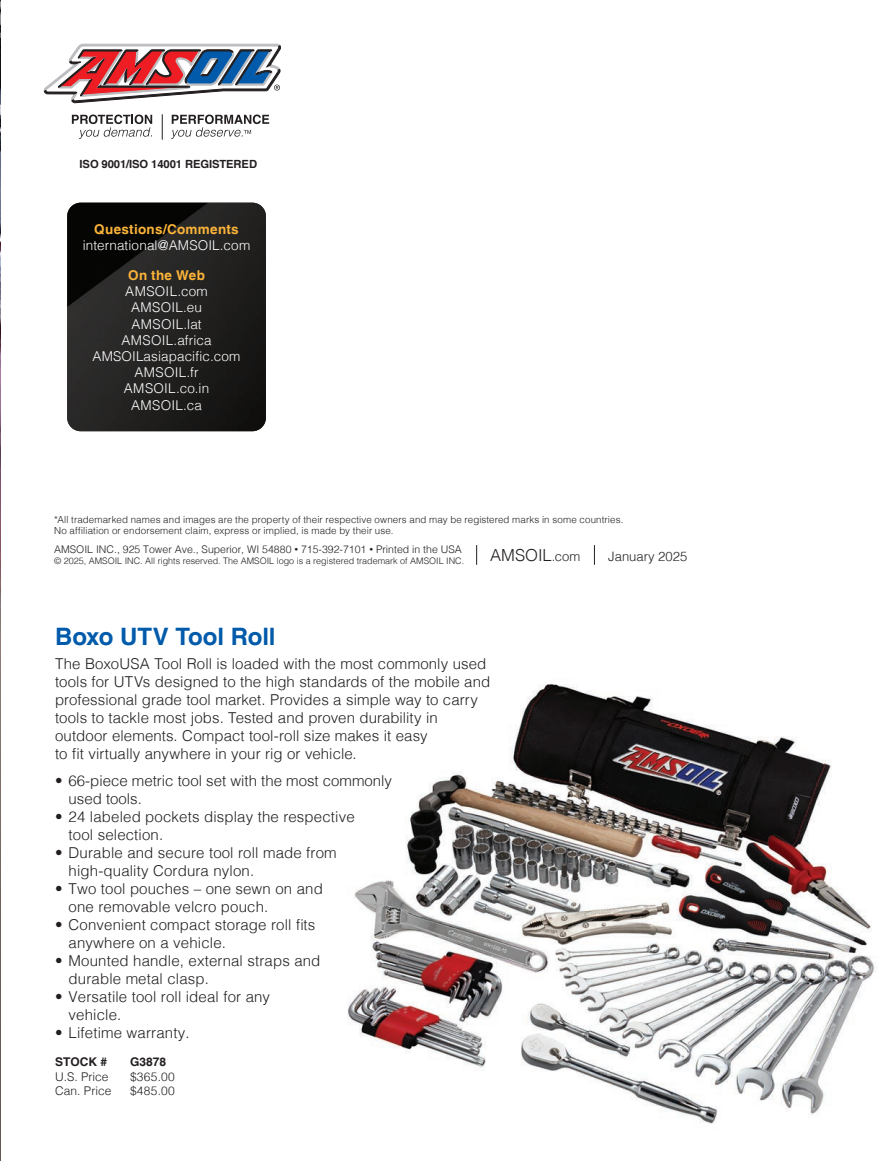
<style>
.page{position:relative;width:891px;height:1161px;background:#fff}
.page>*{position:absolute;margin:0;border:0;box-sizing:border-box;transform-origin:0 0}
.BlueSubhead{font:700 24px "Helvetica LT";letter-spacing:-.005em;color:#015aaa}
.t1{font:300 16.65px "Helvetica LT";color:#231f20}
.t2{font:300 15px/18px "Helvetica LT";letter-spacing:.01em;color:#231f20}
.t3{font:300 13.5px/16.2px "Helvetica LT";letter-spacing:.015em;color:#fff;text-align:center}
.t4{font:300 13.05px "Helvetica LT";color:#231f20}
.t5{font:300 12px "Helvetica LT";letter-spacing:.01em;color:#231f20}
.t6{font:700 12px "Helvetica LT";color:#231f20}
.Details{font:700 11.25px "Helvetica LT";letter-spacing:-.01em;color:#231f20}
.t7{font:300 10.5px "Helvetica LT";color:#231f20}
.Disclaimer{font:300 9.75px/10.5px "Helvetica LT";letter-spacing:.015em;color:#231f20}
.t8{font:300 9px "Helvetica LT";color:#231f20}
.s1{font-weight:700;color:#fcb439}
.s2{font-size:7.5px}
.s3{font-size:13.05px}
</style>
<div class="page">
<img style="left:0;top:0;width:1px;height:1161px">
<svg style="left:476px;top:545px;width:1px;height:20px"></svg>
<svg style="left:594px;top:545px;width:1px;height:20px"></svg>
<img style="left:347px;top:683px;width:529px;height:441px">
<img style="left:67px;top:203px;width:199px;height:228px">
<svg style="left:44px;top:44px;width:237px;height:60px"></svg>
<svg style="left:72px;top:115px;width:80px;height:24px"></svg>
<svg style="left:171px;top:115px;width:98px;height:24px"></svg>
<svg style="left:162px;top:114px;width:1px;height:26px"></svg>
<p class="Details" style="left:80px;top:157px;width:179px">ISO 9001/ISO 14001 REGISTERED</p>
<p class="t3" style="left:83px;top:221px;width:169px"><span class="s1">Questions/Comments </span>international@AMSOIL.com</p>
<p class="t3" style="left:93px;top:267px;width:149px"><span class="s1">On the Web<br></span>AMSOIL.com<br>AMSOIL.eu<br>AMSOIL.lat<br>AMSOIL.africa<br>AMSOILasiapacific.com<br>AMSOIL.fr<br>AMSOIL.co.in<br>AMSOIL.ca</p>
<p class="Disclaimer" style="left:54px;top:515px;width:571px">*All trademarked names and images are the property of their respective owners and may be registered marks in some countries.<br>No affiliation or endorsement claim, express or implied, is made by their use.</p>
<p class="t7" style="left:54px;top:543px;width:409px">AMSOIL INC., 925 Tower Ave., Superior, WI 54880 <span class="s2">•</span> 715-392-7101 <span class="s2">•</span> Printed in the USA</p>
<p class="t8" style="left:54px;top:555px;width:412px">© 2025, AMSOIL INC. All rights reserved. The AMSOIL logo is a registered trademark of AMSOIL INC.</p>
<p class="t1" style="left:490px;top:545px;width:92px">AMSOIL<span class="s3">.com</span></p>
<p class="t4" style="left:608px;top:548px;width:80px">January 2025</p>
<p class="BlueSubhead" style="left:55px;top:621px;width:222px">Boxo UTV Tool Roll</p>
<p class="t2" style="left:55px;top:655px;width:437px">The BoxoUSA Tool Roll is loaded with the most commonly used tools for UTVs designed to the high standards of the mobile and professional grade tool market. Provides a simple way to carry tools to tackle most jobs. Tested and proven durability in outdoor elements. Compact tool-roll size makes it easy<br>to fit virtually anywhere in your rig or vehicle.</p>
<p class="t2" style="left:69px;top:772px;width:325px;text-indent:-14px">• 66-piece metric tool set with the most commonly used tools.</p>
<p class="t2" style="left:69px;top:808px;width:288px;text-indent:-14px">• 24 labeled pockets display the respective tool selection.</p>
<p class="t2" style="left:69px;top:844px;width:270px;text-indent:-14px">• Durable and secure tool roll made from high-quality Cordura nylon.</p>
<p class="t2" style="left:69px;top:880px;width:256px;text-indent:-14px">• Two tool pouches – one sewn on and one removable velcro pouch.</p>
<p class="t2" style="left:69px;top:916px;width:248px;text-indent:-14px">• Convenient compact storage roll fits anywhere on a vehicle.</p>
<p class="t2" style="left:69px;top:952px;width:253px;text-indent:-14px">• Mounted handle, external straps and durable metal clasp.</p>
<p class="t2" style="left:69px;top:988px;width:203px;text-indent:-14px">• Versatile tool roll ideal for any vehicle.</p>
<p class="t2" style="left:55px;top:1024px;width:136px">• Lifetime warranty.</p>
<p class="t6" style="left:55px;top:1055px;width:54px">STOCK #</p>
<p class="t6" style="left:130px;top:1055px;width:38px">G3878</p>
<p class="t5" style="left:55px;top:1069px;width:55px">U.S. Price</p>
<p class="t5" style="left:130px;top:1069px;width:46px">$365.00</p>
<p class="t5" style="left:55px;top:1083px;width:58px">Can. Price</p>
<p class="t5" style="left:130px;top:1083px;width:46px">$485.00</p>
</div>
